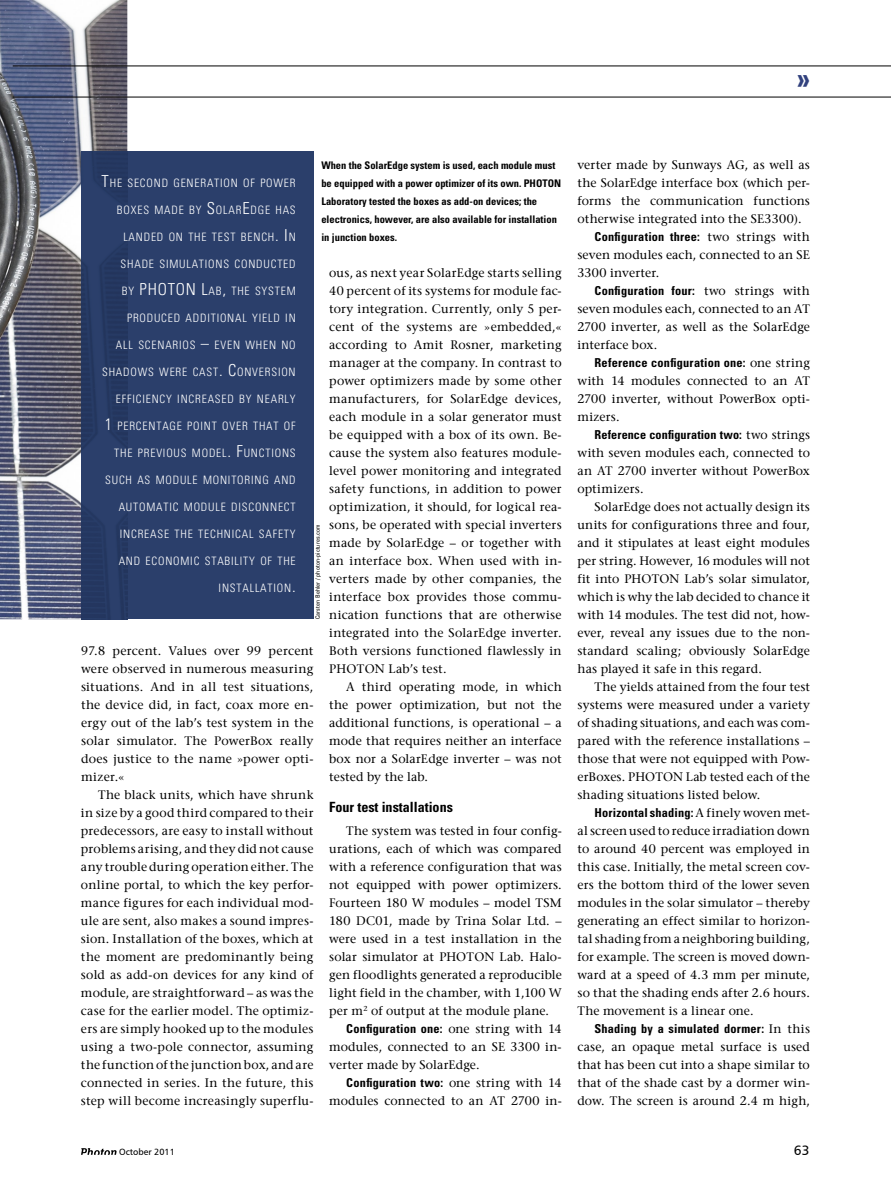
<style>
.page{position:relative;width:891px;height:1188px;background:#fff}
.page>*{position:absolute;margin:0;border:0;box-sizing:border-box;transform-origin:0 0}
.t1{font:700 condensed 30px "Univers LT Std";color:#31417d}
.t2{font:700 condensed 14.1px "Univers LT Std";color:#000}
.t3{font:13.5px "Humanist 777 BT Roman B";color:#000}
.t4{font:12.3px/18px "Stone Serif";letter-spacing:.015em;color:#000;text-align:justify}
.t5{font:700 condensed 12.3px "Univers LT Std";letter-spacing:.015em;color:#000}
.t6{font:300 condensed 11.55px "Univers LT Std";letter-spacing:.07em;color:#fff}
.t7{font:700 condensed 10.5px/18px "Univers LT Std";color:#000}
.t8{font:9px "Humanist 777 BT Roman B";color:#000}
.t9{font:condensed 6px "Univers LT Std";letter-spacing:.02em;color:#000}
.s1{font-size:16.5px}
.s2{font-family:"Stone Serif";font-weight:400;font-stretch:normal}
</style>
<div class="page">
<svg style="left:81px;top:1148px;width:36px;height:7px"></svg>
<img style="left:0;top:0;width:127px;height:619px">
<hr style="left:13px;top:97px;width:878px;height:1px;background:#000">
<hr style="left:13px;top:66px;width:878px;height:1px;background:#000">
<div style="left:127px;top:151px;width:187px;height:468px;background:#2b3f6b"></div>
<div style="left:81px;top:151px;width:46px;height:468px;background:#273b65"></div>
<h1 class="t1" style="left:797px;top:60px;width:15px">»</h1>
<p class="t7" style="left:321px;top:156px;width:241px">When the SolarEdge system is used, each module must be equipped with a power optimizer of its own. PHOTON Laboratory tested the boxes as add-on devices; the electronics, however, are also available for installation in junction boxes.</p>
<p class="t6" style="left:102px;top:176px;width:196px"><span class="s1">T</span>HE SECOND GENERATION OF POWER</p>
<p class="t6" style="left:117px;top:203px;width:180px">BOXES MADE BY <span class="s1">S</span>OLAR<span class="s1">E</span>DGE HAS</p>
<p class="t6" style="left:123px;top:230px;width:174px">LANDED ON THE TEST BENCH<span class="s1">. I</span>N</p>
<p class="t6" style="left:121px;top:257px;width:177px">SHADE SIMULATIONS CONDUCTED</p>
<p class="t6" style="left:122px;top:284px;width:175px">BY <span class="s1">PHOTON L</span>AB<span class="s1">,</span> THE SYSTEM</p>
<p class="t6" style="left:127px;top:311px;width:170px">PRODUCED ADDITIONAL YIELD IN</p>
<p class="t6" style="left:116px;top:338px;width:181px">ALL SCENARIOS <span class="s1">–</span> EVEN WHEN NO</p>
<p class="t6" style="left:102px;top:365px;width:195px">SHADOWS WERE CAST<span class="s1">. C</span>ONVERSION</p>
<p class="t6" style="left:116px;top:392px;width:181px">EFFICIENCY INCREASED BY NEARLY</p>
<p class="t6" style="left:105px;top:419px;width:192px"><span class="s1">1</span> PERCENTAGE POINT OVER THAT OF</p>
<p class="t6" style="left:114px;top:446px;width:183px">THE PREVIOUS MODEL<span class="s1">. F</span>UNCTIONS</p>
<p class="t6" style="left:105px;top:473px;width:192px">SUCH AS MODULE MONITORING AND</p>
<p class="t6" style="left:119px;top:500px;width:178px">AUTOMATIC MODULE DISCONNECT</p>
<p class="t6" style="left:120px;top:527px;width:177px">INCREASE THE TECHNICAL SAFETY</p>
<p class="t6" style="left:119px;top:554px;width:178px">AND ECONOMIC STABILITY OF THE</p>
<p class="t6" style="left:219px;top:581px;width:79px">INSTALLATION<span class="s1">.</span></p>
<p class="t4" style="left:329px;top:264px;width:234px">ous, as next year SolarEdge starts selling 40 percent of its systems for module fac&shy;tory integration. Currently, only 5 per&shy;cent of the systems are »embedded,« according to Amit Rosner, marketing manager at the company. In contrast to power optimizers made by some other manufacturers, for SolarEdge devices, each module in a solar generator must be equipped with a box of its own. Be&shy;cause the system also features module&shy;level power monitoring and integrated safety functions, in addition to power optimization, it should, for logical rea&shy;sons, be operated with special inverters made by SolarEdge – or together with an interface box. When used with in&shy;verters made by other companies, the interface box provides those commu&shy;nication functions that are otherwise integrated into the SolarEdge inverter.<br>Both versions functioned flawlessly in PHOTON Lab’s test.</p>
<p class="t4" style="left:329px;top:678px;width:234px;text-indent:17px">A third operating mode, in which the power optimization, but not the additional functions, is operational – a mode that requires neither an interface box nor a SolarEdge inverter – was not tested by the lab.</p>
<p class="t2" style="left:329px;top:798px;width:125px">Four test installations</p>
<p class="t4" style="left:329px;top:822px;width:234px;text-indent:17px">The system was tested in four config&shy;urations, each of which was compared with a reference configuration that was not equipped with power optimizers.<br>Fourteen 180 W modules – model TSM 180 DC01, made by Trina Solar Ltd. – were used in a test installation in the solar simulator at PHOTON Lab. Halo&shy;gen floodlights generated a reproducible light field in the chamber, with 1,100 W per m<sup>2</sup> of output at the module plane.</p>
<p class="t5" style="left:346px;top:1021px;width:217px">Configuration one: <span class="s2">one string with 14</span></p>
<p class="t4" style="left:329px;top:1038px;width:234px">modules, connected to an SE 3300 in&shy;verter made by SolarEdge.</p>
<p class="t5" style="left:346px;top:1075px;width:217px">Configuration two: <span class="s2">one string with 14</span></p>
<p class="t4" style="left:329px;top:1092px;width:234px">modules connected to an AT 2700 in-</p>
<p class="t9" style="left:314px;top:619px;width:96px;rotate:-90deg">Carsten Behler / photon-pictures.com</p>
<p class="t4" style="left:81px;top:642px;width:234px">97.8 percent. Values over 99 percent were observed in numerous measuring situations. And in all test situations, the device did, in fact, coax more en&shy;ergy out of the lab’s test system in the solar simulator. The PowerBox really does justice to the name »power opti&shy;mizer.«</p>
<p class="t4" style="left:81px;top:786px;width:234px;text-indent:17px">The black units, which have shrunk in size by a good third compared to their predecessors, are easy to install without problems arising, and they did not cause any trouble during operation either. The online portal, to which the key perfor&shy;mance figures for each individual mod&shy;ule are sent, also makes a sound impres&shy;sion. Installation of the boxes, which at the moment are predominantly being sold as add-on devices for any kind of module, are straightforward – as was the case for the earlier model. The optimiz&shy;ers are simply hooked up to the modules using a two-pole connector, assuming the function of the junction box, and are connected in series. In the future, this step will become increasingly superflu-</p>
<p class="t4" style="left:577px;top:156px;width:234px">verter made by Sunways AG, as well as the SolarEdge interface box (which per&shy;forms the communication functions otherwise integrated into the SE3300).</p>
<p class="t5" style="left:594px;top:229px;width:217px">Configuration three: <span class="s2">two strings with</span></p>
<p class="t4" style="left:577px;top:246px;width:234px">seven modules each, connected to an SE<br>3300 inverter.</p>
<p class="t5" style="left:594px;top:283px;width:217px">Configuration four: <span class="s2">two strings with</span></p>
<p class="t4" style="left:577px;top:300px;width:234px">seven modules each, connected to an AT 2700 inverter, as well as the SolarEdge interface box.</p>
<p class="t5" style="left:594px;top:355px;width:217px">Reference configuration one: <span class="s2">one string</span></p>
<p class="t4" style="left:577px;top:372px;width:234px">with 14 modules connected to an AT 2700 inverter, without PowerBox opti&shy;mizers.</p>
<p class="t5" style="left:594px;top:427px;width:217px">Reference configuration two: <span class="s2">two strings</span></p>
<p class="t4" style="left:577px;top:444px;width:234px">with seven modules each, connected to an AT 2700 inverter without PowerBox optimizers.</p>
<p class="t4" style="left:577px;top:498px;width:234px;text-indent:17px">SolarEdge does not actually design its units for configurations three and four, and it stipulates at least eight modules per string. However, 16 modules will not fit into PHOTON Lab’s solar simulator, which is why the lab decided to chance it with 14 modules. The test did not, how&shy;ever, reveal any issues due to the non&shy;standard scaling; obviously SolarEdge has played it safe in this regard.</p>
<p class="t4" style="left:577px;top:678px;width:234px;text-indent:17px">The yields attained from the four test systems were measured under a variety of shading situations, and each was com&shy;pared with the reference installations – those that were not equipped with Pow&shy;erBoxes. PHOTON Lab tested each of the shading situations listed below.</p>
<p class="t5" style="left:594px;top:805px;width:217px">Horizontal shading: <span class="s2">A finely woven met-</span></p>
<p class="t4" style="left:577px;top:822px;width:234px">al screen used to reduce irradiation down to around 40 percent was employed in this case. Initially, the metal screen cov&shy;ers the bottom third of the lower seven modules in the solar simulator – thereby generating an effect similar to horizon&shy;tal shading from a neighboring building, for example. The screen is moved down&shy;ward at a speed of 4.3 mm per minute, so that the shading ends after 2.6 hours.<br>The movement is a linear one.</p>
<p class="t5" style="left:594px;top:1021px;width:217px">Shading by a simulated dormer: <span class="s2">In this</span></p>
<p class="t4" style="left:577px;top:1038px;width:234px">case, an opaque metal surface is used that has been cut into a shape similar to that of the shade cast by a dormer win&shy;dow. The screen is around 2.4 m high,</p>
<p class="t8" style="left:119px;top:1146px;width:57px">October 2011</p>
<p class="t3" style="left:794px;top:1142px;width:17px">63</p>
</div>
